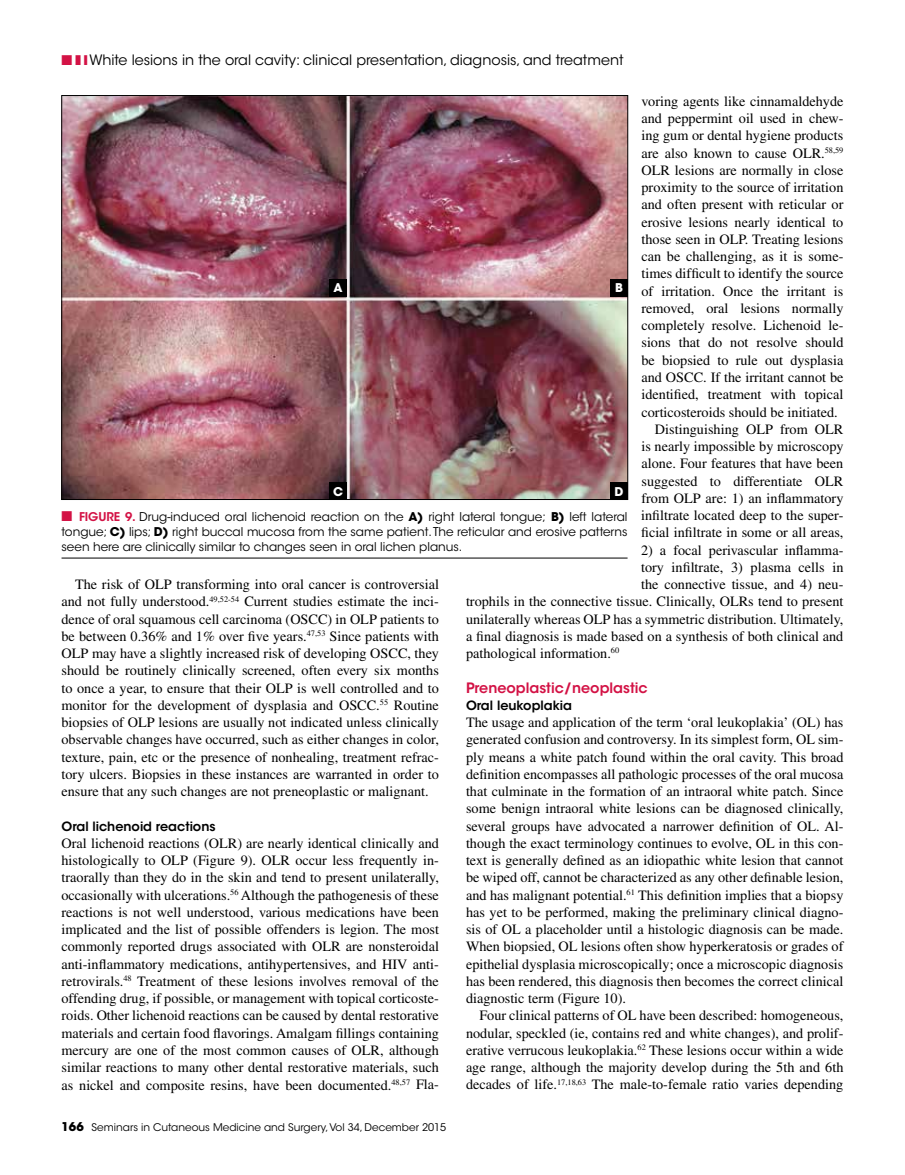
<style>
.page{position:relative;width:905px;height:1175px;background:#fff}
.page>*{position:absolute;margin:0;border:0;box-sizing:border-box;transform-origin:0 0}
.t1{font:14.25px/17.2px "Times LT Std";color:#000;text-align:justify}
.t2{font:14.25px "ITC Avant Garde Std";color:#000}
.t3{font:600 14.25px "ITC Avant Garde Std";color:#d31245}
.t4{font:600 12.75px "ITC Avant Garde Std";color:#000}
.t5{font:12px/15px "ITC Avant Garde Std";color:#000;text-align:justify}
.t6{font:700 12px "ITC Avant Garde Std";color:#fff}
.t7{font:10.5px "ITC Avant Garde Std";color:#000}
.s1{color:#d31245}
.s2{font-weight:600;color:#d31245}
.s3{font-weight:700}
.s4{font-weight:700;font-size:12px}
</style>
<div class="page">
<hr style="left:62px;top:557px;width:565px;height:1px;background:#000">
<img style="left:64px;top:97px;width:562px;height:401px">
<div style="left:329px;top:279px;width:17px;height:17px;background:#000"></div>
<div style="left:329px;top:482px;width:17px;height:18px;background:#000"></div>
<div style="left:610px;top:279px;width:17px;height:17px;background:#000"></div>
<div style="left:610px;top:482px;width:17px;height:18px;background:#000"></div>
<p class="t2" style="left:62px;top:51px;width:563px"><span class="s1">■</span> <span class="s1">■</span> <span class="s1">■</span> White lesions in the oral cavity: clinical presentation, diagnosis, and treatment</p>
<p class="t1" style="left:641px;top:92px;width:203px">voring agents like cinnamaldehyde</p>
<p class="t1" style="left:641px;top:110px;width:203px">and peppermint oil used in chew-</p>
<p class="t1" style="left:641px;top:127px;width:203px">ing gum or dental hygiene products</p>
<p class="t1" style="left:641px;top:144px;width:203px">are also known to cause OLR.<sup>58,59</sup></p>
<p class="t1" style="left:641px;top:161px;width:203px">OLR lesions are normally in close</p>
<p class="t1" style="left:641px;top:179px;width:203px">proximity to the source of irritation</p>
<p class="t1" style="left:641px;top:196px;width:203px">and often present with reticular or</p>
<p class="t1" style="left:641px;top:213px;width:203px">erosive lesions nearly identical to</p>
<p class="t1" style="left:641px;top:230px;width:203px">those seen in OLP. Treating lesions</p>
<p class="t1" style="left:641px;top:248px;width:203px">can be challenging, as it is some-</p>
<p class="t1" style="left:641px;top:265px;width:203px">times difficult to identify the source</p>
<p class="t1" style="left:641px;top:282px;width:203px">of irritation. Once the irritant is</p>
<p class="t1" style="left:641px;top:299px;width:203px">removed, oral lesions normally</p>
<p class="t1" style="left:641px;top:317px;width:203px">completely resolve. Lichenoid le-</p>
<p class="t1" style="left:641px;top:334px;width:203px">sions that do not resolve should</p>
<p class="t1" style="left:641px;top:351px;width:203px">be biopsied to rule out dysplasia</p>
<p class="t1" style="left:641px;top:368px;width:203px">and OSCC. If the irritant cannot be</p>
<p class="t1" style="left:641px;top:386px;width:203px">identified, treatment with topical</p>
<p class="t1" style="left:641px;top:403px;width:198px">corticosteroids should be initiated.</p>
<p class="t1" style="left:655px;top:420px;width:190px">Distinguishing OLP from OLR</p>
<p class="t1" style="left:641px;top:437px;width:203px">is nearly impossible by microscopy</p>
<p class="t1" style="left:641px;top:455px;width:203px">alone. Four features that have been</p>
<p class="t1" style="left:641px;top:472px;width:203px">suggested to differentiate OLR</p>
<p class="t1" style="left:641px;top:489px;width:203px">from OLP are: 1) an inflammatory</p>
<p class="t1" style="left:641px;top:506px;width:204px">infiltrate located deep to the super-</p>
<p class="t1" style="left:641px;top:524px;width:204px">ficial infiltrate in some or all areas,</p>
<p class="t1" style="left:641px;top:541px;width:204px">2) a focal perivascular inflamma-</p>
<p class="t1" style="left:641px;top:558px;width:204px">tory infiltrate, 3) plasma cells in</p>
<p class="t1" style="left:641px;top:575px;width:204px">the connective tissue, and 4) neu-</p>
<p class="t1" style="left:466px;top:593px;width:379px">trophils in the connective tissue. Clinically, OLRs tend to present</p>
<p class="t1" style="left:466px;top:610px;width:379px">unilaterally whereas OLP has a symmetric distribution. Ultimately,</p>
<p class="t1" style="left:466px;top:627px;width:379px">a final diagnosis is made based on a synthesis of both clinical and</p>
<p class="t1" style="left:466px;top:644px;width:155px">pathological information.<sup>60</sup></p>
<p class="t3" style="left:466px;top:678px;width:183px">Preneoplastic/neoplastic</p>
<p class="t4" style="left:466px;top:697px;width:107px">Oral leukoplakia</p>
<p class="t1" style="left:466px;top:713px;width:379px">The usage and application of the term ‘oral leukoplakia’ (OL) has generated confusion and controversy. In its simplest form, OL sim&shy;ply means a white patch found within the oral cavity. This broad definition encompasses all pathologic processes of the oral mucosa that culminate in the formation of an intraoral white patch. Since some benign intraoral white lesions can be diagnosed clinically, several groups have advocated a narrower definition of OL. Al&shy;though the exact terminology continues to evolve, OL in this con&shy;text is generally defined as an idiopathic white lesion that cannot be wiped off, cannot be characterized as any other definable lesion, and has malignant potential.<sup>61</sup> This definition implies that a biopsy has yet to be performed, making the preliminary clinical diagno&shy;sis of OL a placeholder until a histologic diagnosis can be made.<br>When biopsied, OL lesions often show hyperkeratosis or grades of epithelial dysplasia microscopically; once a microscopic diagnosis has been rendered, this diagnosis then becomes the correct clinical diagnostic term (Figure 10).</p>
<p class="t1" style="left:466px;top:1007px;width:379px;text-indent:13px">Four clinical patterns of OL have been described: homogeneous, nodular, speckled (ie, contains red and white changes), and prolif&shy;erative verrucous leukoplakia.<sup>62</sup> These lesions occur within a wide age range, although the majority develop during the 5th and 6th decades of life.<sup>17,18,63</sup> The male-to-female ratio varies depending</p>
<p class="t6" style="left:333px;top:280px;width:11px">A</p>
<p class="t6" style="left:615px;top:280px;width:9px">B</p>
<p class="t6" style="left:333px;top:483px;width:11px">C</p>
<p class="t6" style="left:614px;top:483px;width:10px">D</p>
<p class="t5" style="left:61px;top:509px;width:567px"><span class="s1">■</span> <span class="s2">FIGURE 9.</span> Drug-induced oral lichenoid reaction on the <span class="s3">A)</span> right lateral tongue; <span class="s3">B)</span> left lateral tongue; <span class="s3">C)</span> lips; <span class="s3">D)</span> right buccal mucosa from the same patient. The reticular and erosive patterns seen here are clinically similar to changes seen in oral lichen planus.</p>
<p class="t1" style="left:61px;top:575px;width:379px;text-indent:14px">The risk of OLP transforming into oral cancer is controversial and not fully understood.<sup>49,52-54</sup> Current studies estimate the inci&shy;dence of oral squamous cell carcinoma (OSCC) in OLP patients to be between 0.36% and 1% over five years.<sup>47,53</sup> Since patients with OLP may have a slightly increased risk of developing OSCC, they should be routinely clinically screened, often every six months to once a year, to ensure that their OLP is well controlled and to monitor for the development of dysplasia and OSCC.<sup>55</sup> Routine biopsies of OLP lesions are usually not indicated unless clinically observable changes have occurred, such as either changes in color, texture, pain, etc or the presence of nonhealing, treatment refrac&shy;tory ulcers. Biopsies in these instances are warranted in order to ensure that any such changes are not preneoplastic or malignant.</p>
<p class="t4" style="left:62px;top:818px;width:156px">Oral lichenoid reactions</p>
<p class="t1" style="left:61px;top:834px;width:379px">Oral lichenoid reactions (OLR) are nearly identical clinically and histologically to OLP (Figure 9). OLR occur less frequently in&shy;traorally than they do in the skin and tend to present unilaterally, occasionally with ulcerations.<sup>56</sup> Although the pathogenesis of these reactions is not well understood, various medications have been implicated and the list of possible offenders is legion. The most commonly reported drugs associated with OLR are nonsteroidal anti-inflammatory medications, antihypertensives, and HIV anti&shy;retrovirals.<sup>48</sup> Treatment of these lesions involves removal of the offending drug, if possible, or management with topical corticoste&shy;roids. Other lichenoid reactions can be caused by dental restorative materials and certain food flavorings. Amalgam fillings containing mercury are one of the most common causes of OLR, although similar reactions to many other dental restorative materials, such as nickel and composite resins, have been documented.<sup>48,57</sup> Fla-</p>
<p class="t7" style="left:62px;top:1120px;width:386px"><span class="s4">166</span> Seminars in Cutaneous Medicine and Surgery, Vol 34, December 2015</p>
</div>
